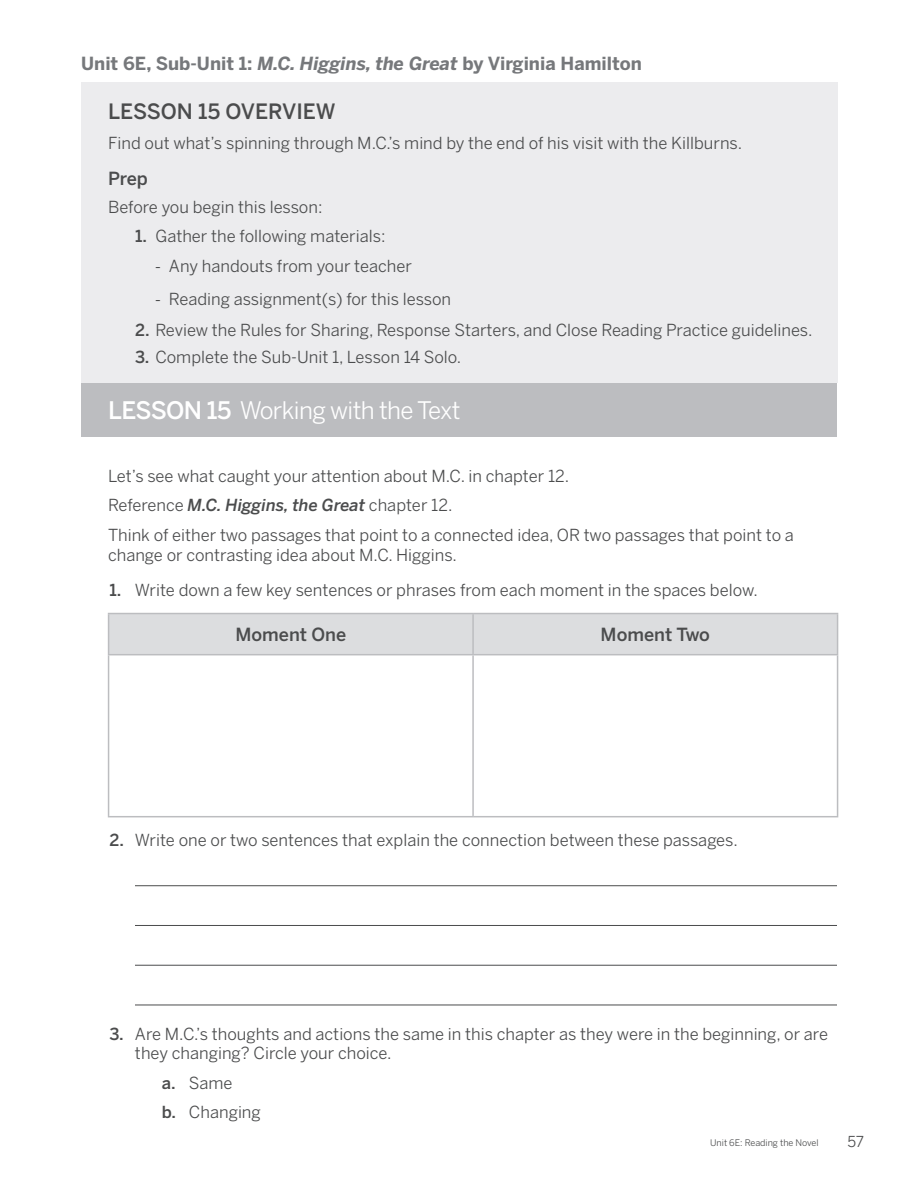
<style>
.page{position:relative;width:918px;height:1188px;background:#fff}
.page>*{position:absolute;margin:0;border:0;box-sizing:border-box;transform-origin:0 0}
.t1{font:24px "Benton Sans";letter-spacing:-.025em;color:#fff}
.t2{font:500 21px "Benton Sans";color:#4b4c4d}
.t3{font:700 18px "Benton Sans";color:#76787b}
.t4{font:500 18px "Benton Sans";color:#4b4c4d}
.t5{font:16.5px/29.5px "Benton Sans";color:#4b4c4d}
.t6{font:15px "Benton Sans";color:#4b4c4d}
.t7{font:9px "Benton Sans";color:#4b4c4d}
.s1{font-style:italic}
.s2{font-weight:500}
.s3{font-family:"Myriad Pro"}
.s4{font-weight:500;font-style:italic}
</style>
<div class="page">
<div style="left:81px;top:82px;width:756px;height:301px;background:#ececee"></div>
<div style="left:81px;top:383px;width:756px;height:54px;background:#bcbdc0"></div>
<hr style="left:135px;top:885px;width:702px;height:1px;background:#4b4c4d">
<hr style="left:135px;top:925px;width:702px;height:1px;background:#4b4c4d">
<hr style="left:135px;top:965px;width:702px;height:1px;background:#4b4c4d">
<hr style="left:135px;top:1005px;width:702px;height:1px;background:#4b4c4d">
<div style="left:109px;top:614px;width:728px;height:40px;background:#dcdddf"></div>
<hr style="left:108px;top:613px;width:365px;height:1px;background:#bcbdc0">
<hr style="left:108px;top:614px;width:1px;height:40px;background:#bcbdc0">
<hr style="left:473px;top:613px;width:365px;height:1px;background:#bcbdc0">
<hr style="left:472px;top:614px;width:2px;height:40px;background:#bcbdc0">
<hr style="left:837px;top:614px;width:1px;height:40px;background:#bcbdc0">
<hr style="left:108px;top:654px;width:365px;height:1px;background:#bcbdc0">
<hr style="left:108px;top:655px;width:1px;height:161px;background:#bcbdc0">
<hr style="left:473px;top:654px;width:365px;height:1px;background:#bcbdc0">
<hr style="left:472px;top:655px;width:2px;height:161px;background:#bcbdc0">
<hr style="left:837px;top:655px;width:1px;height:161px;background:#bcbdc0">
<hr style="left:108px;top:816px;width:365px;height:1px;background:#bcbdc0">
<hr style="left:473px;top:816px;width:365px;height:1px;background:#bcbdc0">
<p class="t3" style="left:81px;top:53px;width:562px">Unit 6E, Sub-Unit 1: <span class="s1">M.C. Higgins, the Great</span> by Virginia Hamilton</p>
<p class="t2" style="left:108px;top:99px;width:229px">LESSON 15 OVERVIEW</p>
<p class="t5" style="left:108px;top:128px;width:636px">Find out what’s spinning through M.C.’s mind by the end of his visit with the Killburns.</p>
<p class="t4" style="left:108px;top:167px;width:41px">Prep</p>
<p class="t5" style="left:108px;top:192px;width:216px">Before you begin this lesson:</p>
<p class="t5" style="left:135px;top:221px;width:252px"><span class="s2">1.</span> Gather the following materials:</p>
<p class="t5" style="left:155px;top:251px;width:258px"><span class="s3">-</span> Any handouts from your teacher</p>
<p class="t5" style="left:155px;top:284px;width:297px"><span class="s3">-</span> Reading assignment(s) for this lesson</p>
<p class="t5" style="left:135px;top:315px;width:679px"><span class="s2">2.</span> Review the Rules for Sharing, Response Starters, and Close Reading Practice guidelines.</p>
<p class="t5" style="left:135px;top:342px;width:328px"><span class="s2">3.</span> Complete the Sub-Unit 1, Lesson 14 Solo.</p>
<h1 class="t1" style="left:108px;top:396px;width:354px"><span class="s2">LESSON 15</span> Working with the Text</h1>
<p class="t5" style="left:108px;top:461px;width:687px">Let’s see what caught your attention about M.C. in chapter 12.<br>Reference <span class="s4">M.C. Higgins, the Great</span> chapter 12.<br>Think of either two passages that point to a connected idea, OR two passages that point to a</p>
<p class="t5" style="left:108px;top:540px;width:351px">change or contrasting idea about M.C. Higgins.</p>
<p class="t5" style="left:110px;top:575px;width:650px"><span class="s2">1.</span> Write down a few key sentences or phrases from each moment in the spaces below.</p>
<p class="t4" style="left:235px;top:624px;width:112px">Moment One</p>
<p class="t4" style="left:601px;top:624px;width:111px">Moment Two</p>
<p class="t5" style="left:110px;top:825px;width:630px"><span class="s2">2.</span> Write one or two sentences that explain the connection between these passages.</p>
<p class="t5" style="left:135px;top:1024px;width:695px;line-height:19.5px;text-indent:-25px"><span class="s2">3.</span> Are M.C.’s thoughts and actions the same in this chapter as they were in the beginning, or are they changing? Circle your choice.</p>
<p class="t5" style="left:162px;top:1068px;width:100px"><span class="s2">a.</span> Same<br><span class="s2">b.</span> Changing</p>
<p class="t7" style="left:710px;top:1137px;width:110px">Unit 6E: Reading the Novel</p>
<p class="t6" style="left:847px;top:1133px;width:18px">57</p>
</div>
